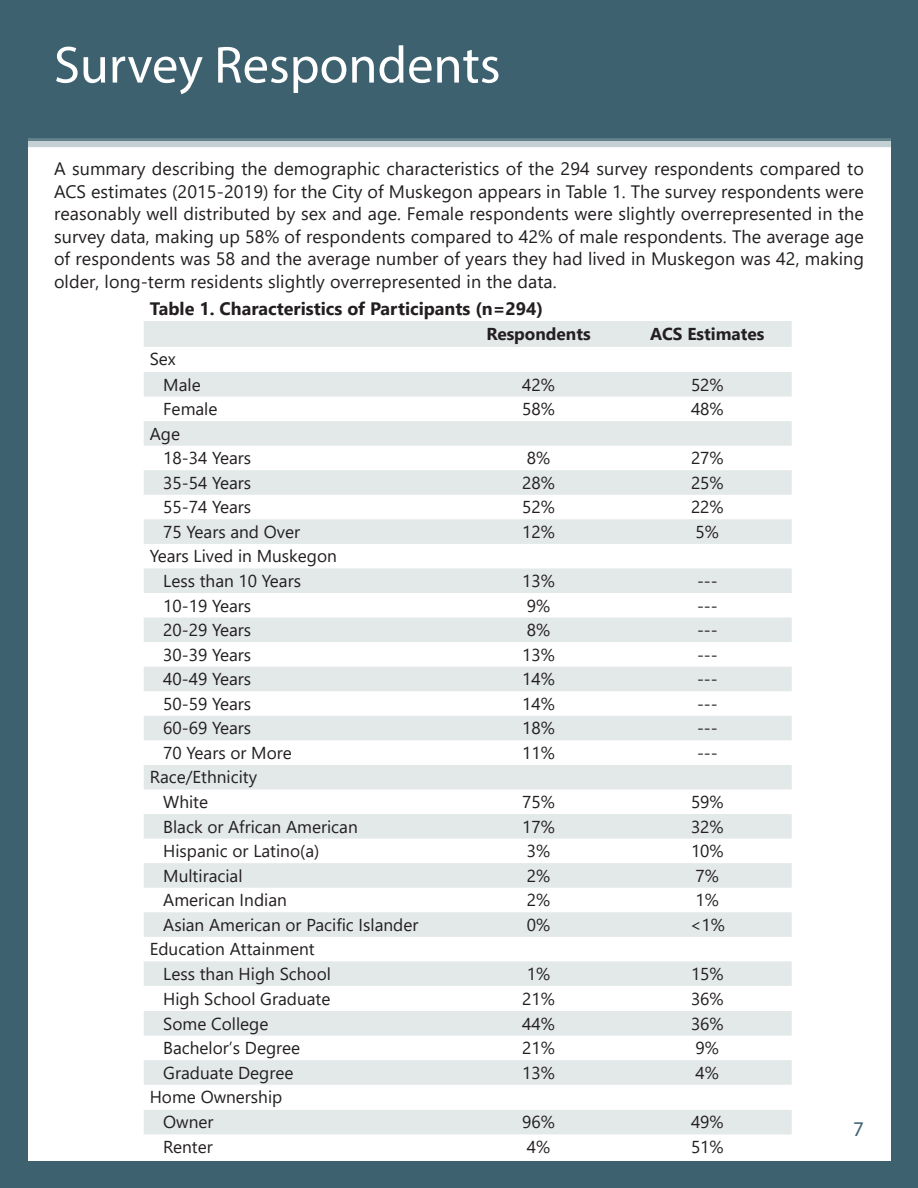
<style>
.page{position:relative;width:918px;height:1188px;background:#fff}
.page>*{position:absolute;margin:0;border:0;box-sizing:border-box;transform-origin:0 0}
.t1{font:52.5px "Myriad Pro";color:#fff}
.t2{font:21px "Myriad Pro";color:#3e616f}
.t3{font:18px/22.5px "Segoe UI";letter-spacing:.005em;color:#231f20;text-align:justify}
.t4{font:700 18px "Segoe UI";color:#231f20}
.t5{font:17.25px "Segoe UI";color:#231f20}
.t6{font:700 17.25px "Segoe UI";color:#231f20}
</style>
<div class="page">
<svg style="left:144px;top:321px;width:648px;height:813px;fill:#e7ebec"></svg>
<div style="left:2px;top:0;width:916px;height:140px;background:#3e616f"></div>
<svg style="left:27px;top:138px;width:864px;height:9px;background:#a2b6bb"></svg>
<div style="left:0;top:0;width:27px;height:1188px;background:#3e616f"></div>
<div style="left:891px;top:0;width:27px;height:1188px;background:#3e616f"></div>
<div style="left:2px;top:1161px;width:916px;height:27px;background:#3e616f"></div>
<h1 class="t1" style="left:54px;top:33px;width:448px">Survey Respondents</h1>
<p class="t3" style="left:54px;top:156px;width:812px">A summary describing the demographic characteristics of the 294 survey respondents compared to ACS estimates (2015-2019) for the City of Muskegon appears in Table 1. The survey respondents were reasonably well distributed by sex and age. Female respondents were slightly overrepresented in the survey data, making up 58% of respondents compared to 42% of male respondents. The average age of respondents was 58 and the average number of years they had lived in Muskegon was 42, making older, long-term residents slightly overrepresented in the data.</p>
<p class="t4" style="left:150px;top:292px;width:395px">Table 1. Characteristics of Participants (n=294)</p>
<p class="t6" style="left:487px;top:318px;width:106px">Respondents</p>
<p class="t6" style="left:650px;top:318px;width:116px">ACS Estimates</p>
<p class="t5" style="left:150px;top:343px;width:28px">Sex</p>
<p class="t5" style="left:163px;top:368px;width:39px">Male</p>
<p class="t5" style="left:522px;top:368px;width:34px">42%</p>
<p class="t5" style="left:691px;top:368px;width:34px">52%</p>
<p class="t5" style="left:163px;top:393px;width:56px">Female</p>
<p class="t5" style="left:522px;top:393px;width:34px">58%</p>
<p class="t5" style="left:691px;top:393px;width:34px">48%</p>
<p class="t5" style="left:150px;top:417px;width:32px">Age</p>
<p class="t5" style="left:163px;top:442px;width:89px">18-34 Years</p>
<p class="t5" style="left:527px;top:442px;width:25px">8%</p>
<p class="t5" style="left:691px;top:442px;width:34px">27%</p>
<p class="t5" style="left:163px;top:466px;width:89px">35-54 Years</p>
<p class="t5" style="left:522px;top:466px;width:34px">28%</p>
<p class="t5" style="left:691px;top:466px;width:34px">25%</p>
<p class="t5" style="left:163px;top:491px;width:89px">55-74 Years</p>
<p class="t5" style="left:522px;top:491px;width:34px">52%</p>
<p class="t5" style="left:691px;top:491px;width:34px">22%</p>
<p class="t5" style="left:163px;top:516px;width:138px">75 Years and Over</p>
<p class="t5" style="left:522px;top:516px;width:34px">12%</p>
<p class="t5" style="left:696px;top:516px;width:25px">5%</p>
<p class="t5" style="left:150px;top:540px;width:189px">Years Lived in Muskegon</p>
<p class="t5" style="left:163px;top:565px;width:139px">Less than 10 Years</p>
<p class="t5" style="left:522px;top:565px;width:34px">13%</p>
<p class="t5" style="left:697px;top:565px;width:22px">---</p>
<p class="t5" style="left:163px;top:589px;width:89px">10-19 Years</p>
<p class="t5" style="left:527px;top:589px;width:25px">9%</p>
<p class="t5" style="left:697px;top:589px;width:22px">---</p>
<p class="t5" style="left:163px;top:614px;width:89px">20-29 Years</p>
<p class="t5" style="left:527px;top:614px;width:25px">8%</p>
<p class="t5" style="left:697px;top:614px;width:22px">---</p>
<p class="t5" style="left:163px;top:638px;width:89px">30-39 Years</p>
<p class="t5" style="left:522px;top:638px;width:34px">13%</p>
<p class="t5" style="left:697px;top:638px;width:22px">---</p>
<p class="t5" style="left:163px;top:663px;width:89px">40-49 Years</p>
<p class="t5" style="left:522px;top:663px;width:34px">14%</p>
<p class="t5" style="left:697px;top:663px;width:22px">---</p>
<p class="t5" style="left:163px;top:687px;width:89px">50-59 Years</p>
<p class="t5" style="left:522px;top:687px;width:34px">14%</p>
<p class="t5" style="left:697px;top:687px;width:22px">---</p>
<p class="t5" style="left:163px;top:712px;width:89px">60-69 Years</p>
<p class="t5" style="left:522px;top:712px;width:34px">18%</p>
<p class="t5" style="left:697px;top:712px;width:22px">---</p>
<p class="t5" style="left:163px;top:737px;width:130px">70 Years or More</p>
<p class="t5" style="left:522px;top:737px;width:34px">11%</p>
<p class="t5" style="left:697px;top:737px;width:22px">---</p>
<p class="t5" style="left:150px;top:761px;width:109px">Race/Ethnicity</p>
<p class="t5" style="left:163px;top:786px;width:46px">White</p>
<p class="t5" style="left:522px;top:786px;width:34px">75%</p>
<p class="t5" style="left:691px;top:786px;width:34px">59%</p>
<p class="t5" style="left:163px;top:810px;width:196px">Black or African American</p>
<p class="t5" style="left:522px;top:810px;width:34px">17%</p>
<p class="t5" style="left:691px;top:810px;width:34px">32%</p>
<p class="t5" style="left:163px;top:835px;width:158px">Hispanic or Latino(a)</p>
<p class="t5" style="left:527px;top:835px;width:25px">3%</p>
<p class="t5" style="left:691px;top:835px;width:34px">10%</p>
<p class="t5" style="left:163px;top:859px;width:81px">Multiracial</p>
<p class="t5" style="left:527px;top:859px;width:25px">2%</p>
<p class="t5" style="left:696px;top:859px;width:25px">7%</p>
<p class="t5" style="left:163px;top:884px;width:125px">American Indian</p>
<p class="t5" style="left:527px;top:884px;width:25px">2%</p>
<p class="t5" style="left:696px;top:884px;width:25px">1%</p>
<p class="t5" style="left:163px;top:908px;width:257px">Asian American or Pacific Islander</p>
<p class="t5" style="left:527px;top:908px;width:25px">0%</p>
<p class="t5" style="left:690px;top:908px;width:37px">&lt;1%</p>
<p class="t5" style="left:150px;top:933px;width:167px">Education Attainment</p>
<p class="t5" style="left:163px;top:958px;width:169px">Less than High School</p>
<p class="t5" style="left:527px;top:958px;width:25px">1%</p>
<p class="t5" style="left:691px;top:958px;width:34px">15%</p>
<p class="t5" style="left:163px;top:982px;width:169px">High School Graduate</p>
<p class="t5" style="left:522px;top:982px;width:34px">21%</p>
<p class="t5" style="left:691px;top:982px;width:34px">36%</p>
<p class="t5" style="left:163px;top:1007px;width:107px">Some College</p>
<p class="t5" style="left:522px;top:1007px;width:34px">44%</p>
<p class="t5" style="left:691px;top:1007px;width:34px">36%</p>
<p class="t5" style="left:163px;top:1032px;width:139px">Bachelor’s Degree</p>
<p class="t5" style="left:522px;top:1032px;width:34px">21%</p>
<p class="t5" style="left:696px;top:1032px;width:25px">9%</p>
<p class="t5" style="left:163px;top:1056px;width:132px">Graduate Degree</p>
<p class="t5" style="left:522px;top:1056px;width:34px">13%</p>
<p class="t5" style="left:696px;top:1056px;width:25px">4%</p>
<p class="t5" style="left:150px;top:1081px;width:134px">Home Ownership</p>
<p class="t5" style="left:163px;top:1106px;width:52px">Owner</p>
<p class="t5" style="left:522px;top:1106px;width:34px">96%</p>
<p class="t5" style="left:691px;top:1106px;width:34px">49%</p>
<p class="t5" style="left:163px;top:1131px;width:51px">Renter</p>
<p class="t5" style="left:527px;top:1131px;width:25px">4%</p>
<p class="t5" style="left:691px;top:1131px;width:34px">51%</p>
<h1 class="t2" style="left:853px;top:1116px;width:12px">7</h1>
</div>
